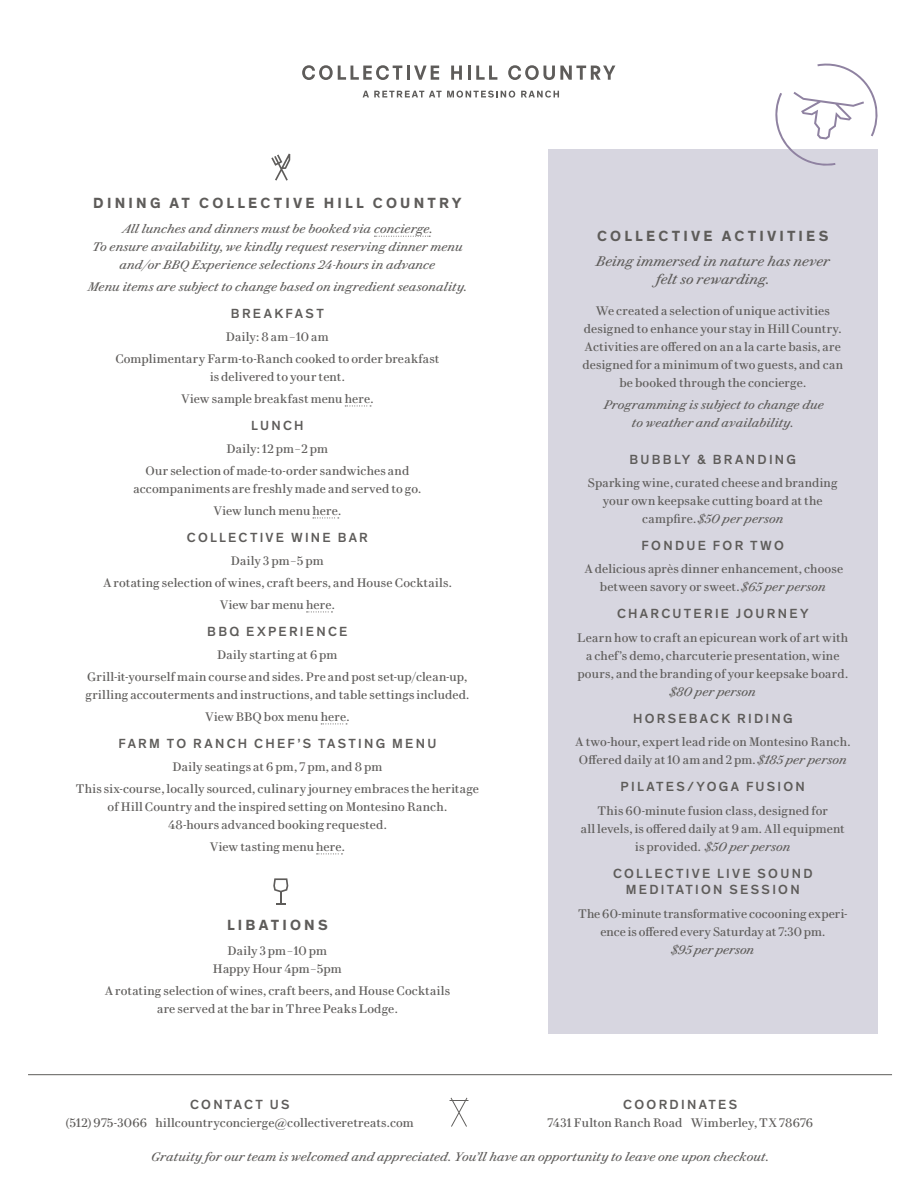
<style>
.page{position:relative;width:918px;height:1188px;background:#fff}
.page>*{position:absolute;margin:0;border:0;box-sizing:border-box;transform-origin:0 0}
.Header_1{font:700 15px "Theinhardt";letter-spacing:.21em;color:#5e5c5a}
.Header_2{font:500 13.5px/16.5px "Theinhardt";letter-spacing:.17em;color:#5e5c5a;text-align:center}
.Body_2{font:italic 13.5px/18px "Le Jeune Text";letter-spacing:.01em;color:#5e5c5a;text-align:center}
.Body_2-2{font:12px/18px "Le Jeune Text";letter-spacing:.005em;color:#5e5c5a;text-align:center}
.Body_2-3{font:italic 12px/18px "Le Jeune Text";letter-spacing:.01em;color:#5e5c5a;text-align:center}
.Header_2-2{font:12px "Le Jeune Text";letter-spacing:.005em;color:#5e5c5a}
.Body_2-4{font:12px "Le Jeune Text";letter-spacing:.025em;color:#5e5c5a}
.s1{font-style:italic}
</style>
<div class="page">
<svg style="left:271px;top:154px;width:19px;height:27px"></svg>
<div style="left:548px;top:149px;width:330px;height:884px;background:#d7d6e0"></div>
<hr style="left:28px;top:1074px;width:864px;height:1px;background:#5e5c5a">
<svg style="left:450px;top:1098px;width:18px;height:29px"></svg>
<svg style="left:363px;top:91px;width:152px;height:7px"></svg>
<svg style="left:521px;top:91px;width:38px;height:7px"></svg>
<svg style="left:302px;top:65px;width:100px;height:15px"></svg>
<hr style="left:407px;top:66px;width:3px;height:14px;background:#5e5c5a">
<svg style="left:414px;top:66px;width:25px;height:14px"></svg>
<svg style="left:451px;top:66px;width:11px;height:14px"></svg>
<hr style="left:468px;top:66px;width:3px;height:14px;background:#5e5c5a">
<svg style="left:476px;top:66px;width:21px;height:14px"></svg>
<svg style="left:508px;top:65px;width:107px;height:15px"></svg>
<svg style="left:374px;top:236px;width:56px;height:1px"></svg>
<svg style="left:345px;top:406px;width:26px;height:1px"></svg>
<svg style="left:313px;top:518px;width:26px;height:1px"></svg>
<svg style="left:307px;top:612px;width:25px;height:1px"></svg>
<svg style="left:321px;top:724px;width:26px;height:1px"></svg>
<svg style="left:317px;top:854px;width:25px;height:1px"></svg>
<svg style="left:273px;top:878px;width:15px;height:27px"></svg>
<svg style="left:775px;top:64px;width:103px;height:102px"></svg>
<p class="Header_1" style="left:93px;top:194px;width:370px">DINING AT COLLECTIVE HILL COUNTRY</p>
<p class="Body_2-3" style="left:92px;top:219px;width:372px">All lunches and dinners must be booked via concierge.<br>To ensure availability, we kindly request reserving dinner menu and/or BBQ Experience selections 24-hours in advance</p>
<p class="Body_2-3" style="left:88px;top:277px;width:381px">Menu items are subject to change based on ingredient seasonality.</p>
<p class="Header_2" style="left:231px;top:305px;width:94px">BREAKFAST</p>
<p class="Body_2-4" style="left:226px;top:328px;width:104px">Daily: 8 am – 10 am</p>
<p class="Body_2-2" style="left:115px;top:349px;width:326px">Complimentary Farm-to-Ranch cooked to order breakfast is delivered to your tent.</p>
<p class="Body_2-2" style="left:181px;top:389px;width:194px">View sample breakfast menu here.</p>
<p class="Header_2" style="left:251px;top:417px;width:54px">LUNCH</p>
<p class="Body_2-2" style="left:227px;top:439px;width:103px">Daily: 12 pm – 2 pm</p>
<p class="Body_2-2" style="left:134px;top:461px;width:289px">Our selection of made-to-order sandwiches and accompaniments are freshly made and served to go.</p>
<p class="Body_2-2" style="left:214px;top:501px;width:129px">View lunch menu here.</p>
<p class="Header_2" style="left:187px;top:529px;width:183px">COLLECTIVE WINE BAR</p>
<p class="Body_2-2" style="left:231px;top:551px;width:94px">Daily 3 pm – 5 pm</p>
<p class="Body_2-2" style="left:103px;top:573px;width:350px">A rotating selection of wines, craft beers, and House Cocktails.</p>
<p class="Body_2-2" style="left:220px;top:595px;width:117px">View bar menu here.</p>
<p class="Header_2" style="left:207px;top:623px;width:142px">BBQ EXPERIENCE</p>
<p class="Body_2-2" style="left:217px;top:645px;width:122px">Daily starting at 6 pm</p>
<p class="Body_2-2" style="left:86px;top:667px;width:385px;text-align:left">Grill-it-yourself main course and sides. Pre and post set-up/clean-up, grilling accouterments and instructions, and table settings included.</p>
<p class="Body_2-2" style="left:205px;top:707px;width:146px">View BBQ box menu here.</p>
<p class="Header_2" style="left:118px;top:735px;width:320px">FARM TO RANCH CHEF’S TASTING MENU</p>
<p class="Body_2-2" style="left:172px;top:757px;width:211px">Daily seatings at 6 pm, 7 pm, and 8 pm</p>
<p class="Body_2-2" style="left:76px;top:779px;width:405px">This six-course, locally sourced, culinary journey embraces the heritage of Hill Country and the inspired setting on Montesino Ranch.<br>48-hours advanced booking requested.</p>
<p class="Body_2-2" style="left:210px;top:837px;width:137px">View tasting menu here.</p>
<p class="Header_1" style="left:227px;top:916px;width:102px">LIBATIONS</p>
<p class="Body_2-2" style="left:213px;top:941px;width:131px">Daily 3 pm – 10 pm<br>Happy Hour 4pm – 5pm</p>
<p class="Body_2-2" style="left:105px;top:981px;width:347px">A rotating selection of wines, craft beers, and House Cocktails are served at the bar in Three Peaks Lodge.</p>
<p class="Header_1" style="left:597px;top:226px;width:233px">COLLECTIVE ACTIVITIES</p>
<p class="Body_2" style="left:596px;top:251px;width:235px">Being immersed in nature has never felt so rewarding.</p>
<p class="Body_2-2" style="left:583px;top:301px;width:262px">We created a selection of unique activities designed to enhance your stay in Hill Country.<br>Activities are offered on an a la carte basis, are designed for a minimum of two guests, and can be booked through the concierge.</p>
<p class="Body_2-3" style="left:604px;top:395px;width:222px">Programming is subject to change due to weather and availability.</p>
<p class="Header_2" style="left:630px;top:451px;width:168px">BUBBLY &amp; BRANDING</p>
<p class="Body_2-2" style="left:588px;top:473px;width:251px">Sparking wine, curated cheese and branding your own keepsake cutting board at the campfire. <span class="s1">$50 per person</span></p>
<p class="Header_2" style="left:642px;top:537px;width:144px">FONDUE FOR TWO</p>
<p class="Body_2-2" style="left:584px;top:559px;width:260px">A delicious après dinner enhancement, choose between savory or sweet. <span class="s1">$65 per person</span></p>
<p class="Header_2" style="left:617px;top:606px;width:193px">CHARCUTERIE JOURNEY</p>
<p class="Body_2-2" style="left:577px;top:628px;width:273px">Learn how to craft an epicurean work of art with a chef’s demo, charcuterie presentation, wine pours, and the branding of your keepsake board. <span class="s1">$80 per person</span></p>
<p class="Header_2" style="left:633px;top:710px;width:161px">HORSEBACK RIDING</p>
<p class="Body_2-2" style="left:575px;top:732px;width:277px">A two-hour, expert lead ride on Montesino Ranch.<br>Offered daily at 10 am and 2 pm. <span class="s1">$185 per person</span></p>
<p class="Header_2" style="left:621px;top:779px;width:186px">PILATES/YOGA FUSION</p>
<p class="Body_2-2" style="left:581px;top:801px;width:266px">This 60-minute fusion class, designed for<br>all levels, is offered daily at 9 am. All equipment is provided. <span class="s1">$50 per person</span></p>
<p class="Header_2" style="left:613px;top:865px;width:201px">COLLECTIVE LIVE SOUND<br>MEDITATION SESSION</p>
<p class="Body_2-2" style="left:578px;top:904px;width:271px">The 60-minute transformative cocooning experi&shy;ence is offered every Saturday at 7:30 pm.<br><span class="s1">$95 per person</span></p>
<p class="Header_2" style="left:190px;top:1096px;width:101px">CONTACT US</p>
<p class="Header_2-2" style="left:66px;top:1113px;width:350px">(512) 975-3066 hillcountryconcierge@collectiveretreats.com</p>
<p class="Header_2" style="left:623px;top:1096px;width:116px">COORDINATES</p>
<p class="Header_2-2" style="left:547px;top:1113px;width:267px">7431 Fulton Ranch Road Wimberley, TX 78676</p>
<p class="Body_2-3" style="left:151px;top:1147px;width:619px">Gratuity for our team is welcomed and appreciated. You’ll have an opportunity to leave one upon checkout.</p>
</div>
